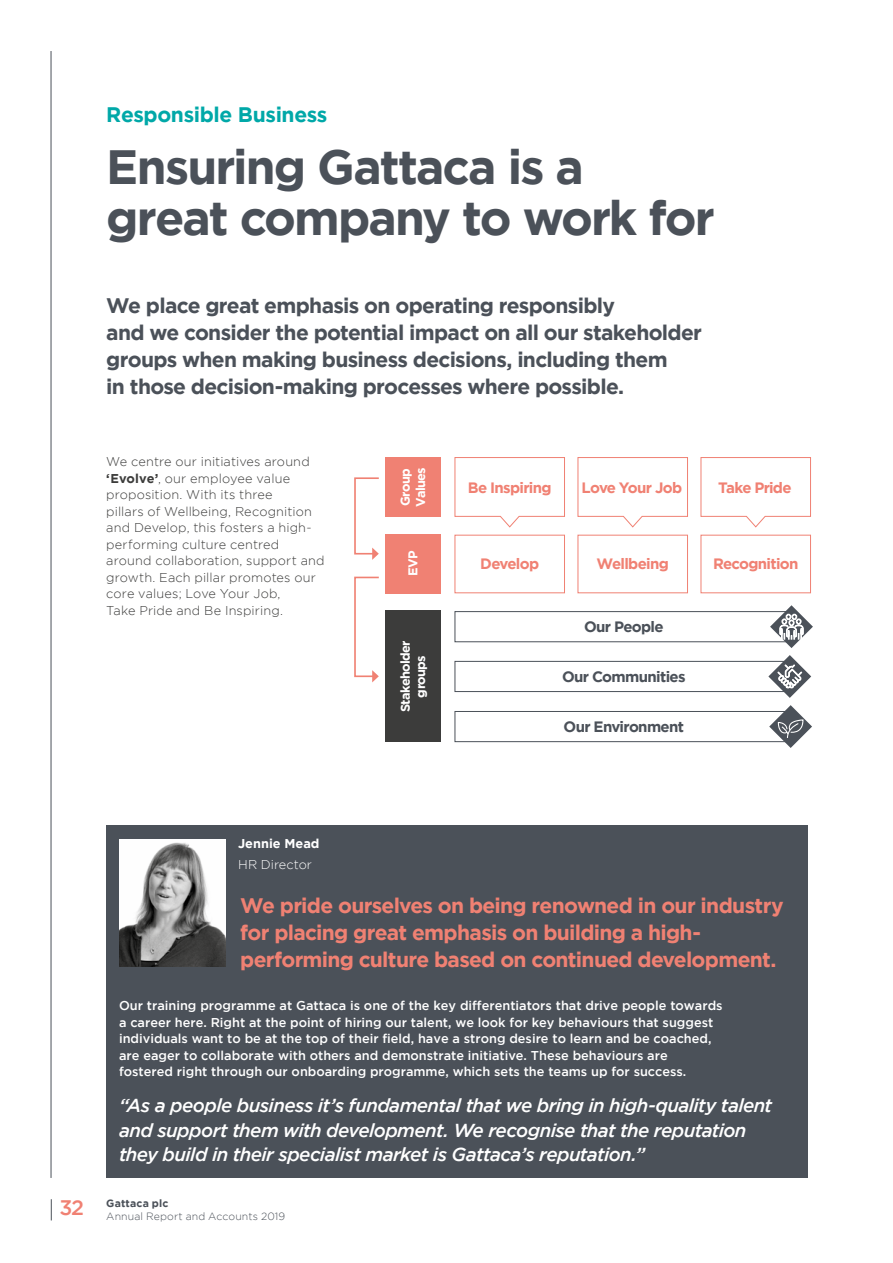
<style>
.page{position:relative;width:893px;height:1263px;background:#fff}
.page>*{position:absolute;margin:0;border:0;box-sizing:border-box;transform-origin:0 0}
.t1{font:700 48px/51px "Gotham";letter-spacing:-.04em;color:#4b5159}
.t2{font:700 21px/27px "Gotham";letter-spacing:-.035em;color:#4b5159}
.t3{font:700 21px/27px "Gotham";letter-spacing:-.035em;color:#f08173}
.t4{font:700 21px "Gotham";letter-spacing:-.02em;color:#00a8a8}
.t5{font:italic 500 18.75px/24.3px "Gotham";letter-spacing:-.03em;color:#fff}
.t6{font:700 15px "Gotham";letter-spacing:-.045em;color:#f08173}
.t7{font:700 15px "Gotham";letter-spacing:-.045em;color:#4b5159}
.t8{font:500 12.75px/16.5px "Gotham";color:#fff}
.t9{font:300 12.75px/16.5px "Gotham";letter-spacing:.01em;color:#3c3c3b}
.t10{font:700 12.75px/15.3px "Gotham";letter-spacing:-.045em;color:#fff}
.t11{font:700 12.75px "Gotham";color:#fff}
.t12{font:300 12.75px "Gotham";letter-spacing:.005em;color:#fff}
.t13{font:300 10.5px/12.8px "Gotham";letter-spacing:.015em;color:#4b5159}
.s1{font-weight:700}
.s2{font-weight:500;font-size:21px;color:#f08173}
</style>
<div class="page">
<div style="left:106px;top:825px;width:702px;height:353px;background:#4b5159"></div>
<svg style="left:454px;top:457px;width:111px;height:71px"></svg>
<div style="left:385px;top:457px;width:55px;height:60px;background:#f08173"></div>
<div style="left:385px;top:534px;width:55px;height:59px;background:#f08173"></div>
<div style="left:385px;top:611px;width:55px;height:131px;background:#3c3c3b"></div>
<div style="left:455px;top:535px;width:110px;height:58px;border:1px solid #f08173"></div>
<div style="left:455px;top:611px;width:338px;height:31px;border:1px solid #4b5159"></div>
<svg style="left:577px;top:457px;width:111px;height:71px"></svg>
<div style="left:578px;top:535px;width:110px;height:58px;border:1px solid #f08173"></div>
<div style="left:455px;top:661px;width:338px;height:31px;border:1px solid #4b5159"></div>
<svg style="left:700px;top:457px;width:111px;height:71px"></svg>
<div style="left:701px;top:535px;width:110px;height:58px;border:1px solid #f08173"></div>
<div style="left:455px;top:711px;width:338px;height:31px;border:1px solid #4b5159"></div>
<svg style="left:354px;top:477px;width:25px;height:83px"></svg>
<svg style="left:354px;top:576px;width:25px;height:106px"></svg>
<svg style="left:768px;top:655px;width:43px;height:43px"></svg>
<svg style="left:770px;top:605px;width:43px;height:43px"></svg>
<svg style="left:769px;top:705px;width:43px;height:43px"></svg>
<img style="left:119px;top:839px;width:106px;height:128px">
<hr style="left:51px;top:51px;width:1px;height:1127px;background:#4b5159">
<svg style="left:51px;top:1199px;width:1px;height:21px"></svg>
<h2 class="t4" style="left:106px;top:102px;width:223px">Responsible Business</h2>
<h1 class="t1" style="left:106px;top:140px;width:610px">Ensuring Gattaca is a great company to work for</h1>
<h2 class="t2" style="left:106px;top:291px;width:597px">We place great emphasis on operating responsibly<br>and we consider the potential impact on all our stakeholder groups when making business decisions, including them<br>in those decision-making processes where possible.</h2>
<p class="t9" style="left:106px;top:453px;width:220px">We centre our initiatives around <span class="s1">‘Evolve’</span>, our employee value proposition. With its three<br>pillars of Wellbeing, Recognition and Develop, this fosters a high&shy;performing culture centred around collaboration, support and growth. Each pillar promotes our core values; Love Your Job,<br>Take Pride and Be Inspiring.</p>
<p class="t11" style="left:238px;top:836px;width:83px">Jennie Mead</p>
<p class="t12" style="left:238px;top:858px;width:75px">HR Director</p>
<p class="t10" style="left:397px;top:507px;width:41px;rotate:-90deg">Group<br>Values</p>
<p class="t10" style="left:405px;top:576px;width:27px;rotate:-90deg">EVP</p>
<p class="t10" style="left:397px;top:712px;width:74px;text-align:center;rotate:-90deg">Stakeholder groups</p>
<p class="t6" style="left:468px;top:479px;width:85px">Be Inspiring</p>
<p class="t6" style="left:582px;top:479px;width:102px">Love Your Job</p>
<p class="t6" style="left:718px;top:479px;width:75px">Take Pride</p>
<p class="t6" style="left:480px;top:555px;width:60px">Develop</p>
<p class="t6" style="left:597px;top:555px;width:74px">Wellbeing</p>
<p class="t7" style="left:584px;top:618px;width:81px">Our People</p>
<p class="t7" style="left:562px;top:668px;width:125px">Our Communities</p>
<p class="t7" style="left:564px;top:718px;width:122px">Our Environment</p>
<p class="t6" style="left:713px;top:555px;width:87px">Recognition</p>
<h2 class="t3" style="left:240px;top:891px;width:545px">We pride ourselves on being renowned in our industry for placing great emphasis on building a high&shy;performing culture based on continued development.</h2>
<p class="t8" style="left:119px;top:997px;width:605px">Our training programme at Gattaca is one of the key differentiators that drive people towards a career here. Right at the point of hiring our talent, we look for key behaviours that suggest individuals want to be at the top of their field, have a strong desire to learn and be coached, are eager to collaborate with others and demonstrate initiative. These behaviours are fostered right through our onboarding programme, which sets the teams up for success.</p>
<h3 class="t5" style="left:119px;top:1093px;width:655px">“As a people business it’s fundamental that we bring in high-quality talent and support them with development. We recognise that the reputation they build in their specialist market is Gattaca’s reputation.”</h3>
<p class="t13" style="left:106px;top:1197px;width:181px;text-indent:-47px"><span class="s2">32</span> <span class="s1">Gattaca plc<br></span>Annual Report and Accounts 2019</p>
</div>
